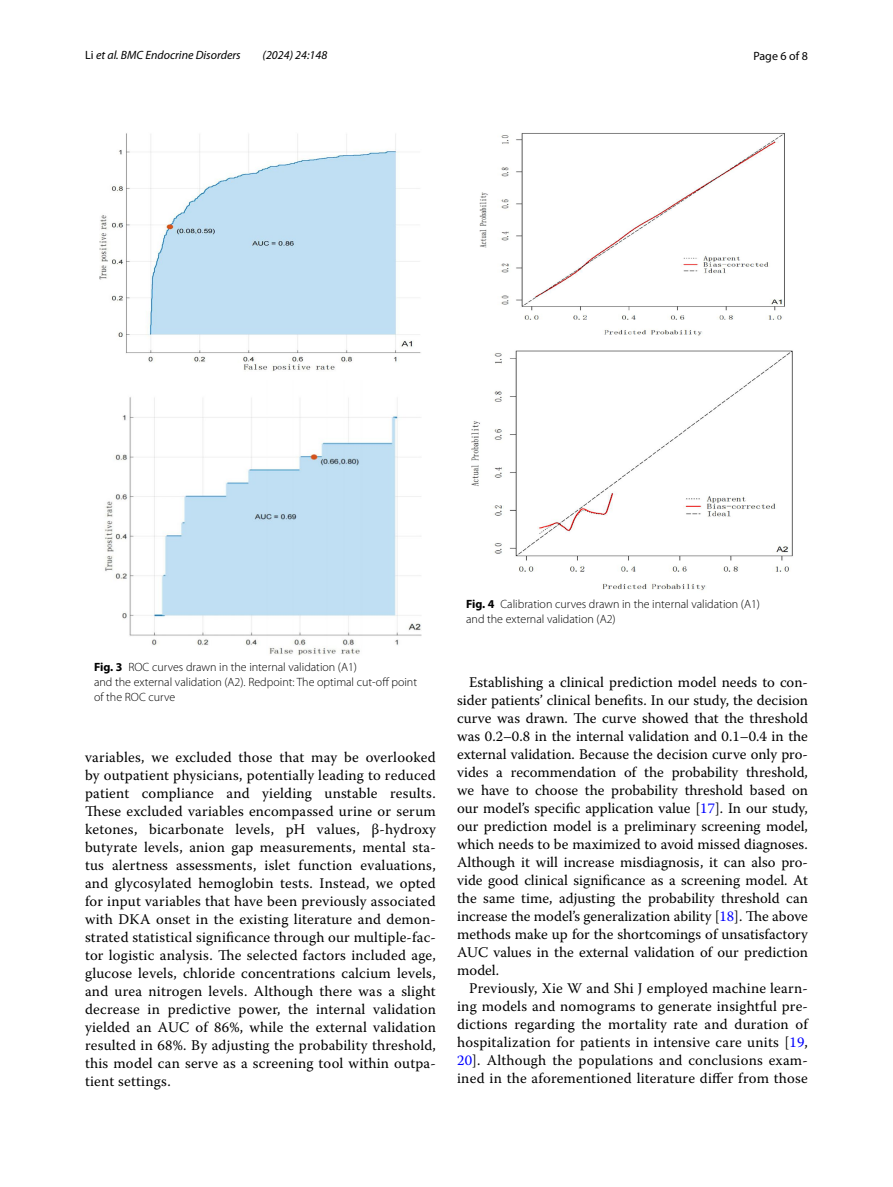
<style>
.page{position:relative;width:893px;height:1187px;background:#fff}
.page>*{position:absolute;margin:0;border:0;box-sizing:border-box;transform-origin:0 0}
.t1{font:14.7px/18px "Warnock Pro";letter-spacing:.015em;color:#000;text-align:justify}
.t2{font:300 12px/15px "Myriad Pro";color:#000}
.t3{font:italic 12px "Myriad Pro";color:#000}
.t4{font:12px "Myriad Pro";color:#000}
.s1{font-style:normal}
.s2{font-weight:700}
.s3{color:#00f}
</style>
<div class="page">
<img style="left:100px;top:133px;width:321px;height:522px">
<img style="left:472px;top:133px;width:321px;height:458px">
<p class="t3" style="left:85px;top:48px;width:157px"><span class="s1">Li</span> et al. BMC Endocrine Disorders</p>
<p class="t3" style="left:263px;top:48px;width:66px">(2024) 24:148</p>
<p class="t4" style="left:753px;top:48px;width:56px">Page 6 of 8</p>
<p class="t2" style="left:94px;top:659px;width:325px"><span class="s2">Fig. 3</span> ROC curves drawn in the internal validation (A1)<br>and the external validation (A2). Redpoint: The optimal cut-off point of the ROC curve</p>
<p class="t1" style="left:85px;top:747px;width:352px">variables, we excluded those that may be overlooked by outpatient physicians, potentially leading to reduced patient compliance and yielding unstable results.<br>These excluded variables encompassed urine or serum ketones, bicarbonate levels, pH values, β-hydroxy butyrate levels, anion gap measurements, mental sta&shy;tus alertness assessments, islet function evaluations, and glycosylated hemoglobin tests. Instead, we opted for input variables that have been previously associated with DKA onset in the existing literature and demon&shy;strated statistical significance through our multiple-fac&shy;tor logistic analysis. The selected factors included age, glucose levels, chloride concentrations calcium levels, and urea nitrogen levels. Although there was a slight decrease in predictive power, the internal validation yielded an AUC of 86%, while the external validation resulted in 68%. By adjusting the probability threshold, this model can serve as a screening tool within outpa&shy;tient settings.</p>
<p class="t2" style="left:466px;top:596px;width:295px"><span class="s2">Fig. 4</span> Calibration curves drawn in the internal validation (A1) and the external validation (A2)</p>
<p class="t1" style="left:457px;top:672px;width:352px;text-indent:12px">Establishing a clinical prediction model needs to con&shy;sider patients’ clinical benefits. In our study, the decision curve was drawn. The curve showed that the threshold was 0.2–0.8 in the internal validation and 0.1–0.4 in the external validation. Because the decision curve only pro&shy;vides a recommendation of the probability threshold, we have to choose the probability threshold based on our model’s specific application value [<span class="s3">17</span>]. In our study, our prediction model is a preliminary screening model, which needs to be maximized to avoid missed diagnoses.<br>Although it will increase misdiagnosis, it can also pro&shy;vide good clinical significance as a screening model. At the same time, adjusting the probability threshold can increase the model’s generalization ability [<span class="s3">18</span>]. The above methods make up for the shortcomings of unsatisfactory AUC values in the external validation of our prediction model.</p>
<p class="t1" style="left:457px;top:978px;width:352px;text-indent:12px">Previously, Xie W and Shi J employed machine learn&shy;ing models and nomograms to generate insightful pre&shy;dictions regarding the mortality rate and duration of hospitalization for patients in intensive care units [<span class="s3">19</span>, <span class="s3">20</span>]. Although the populations and conclusions exam&shy;ined in the aforementioned literature differ from those</p>
</div>
